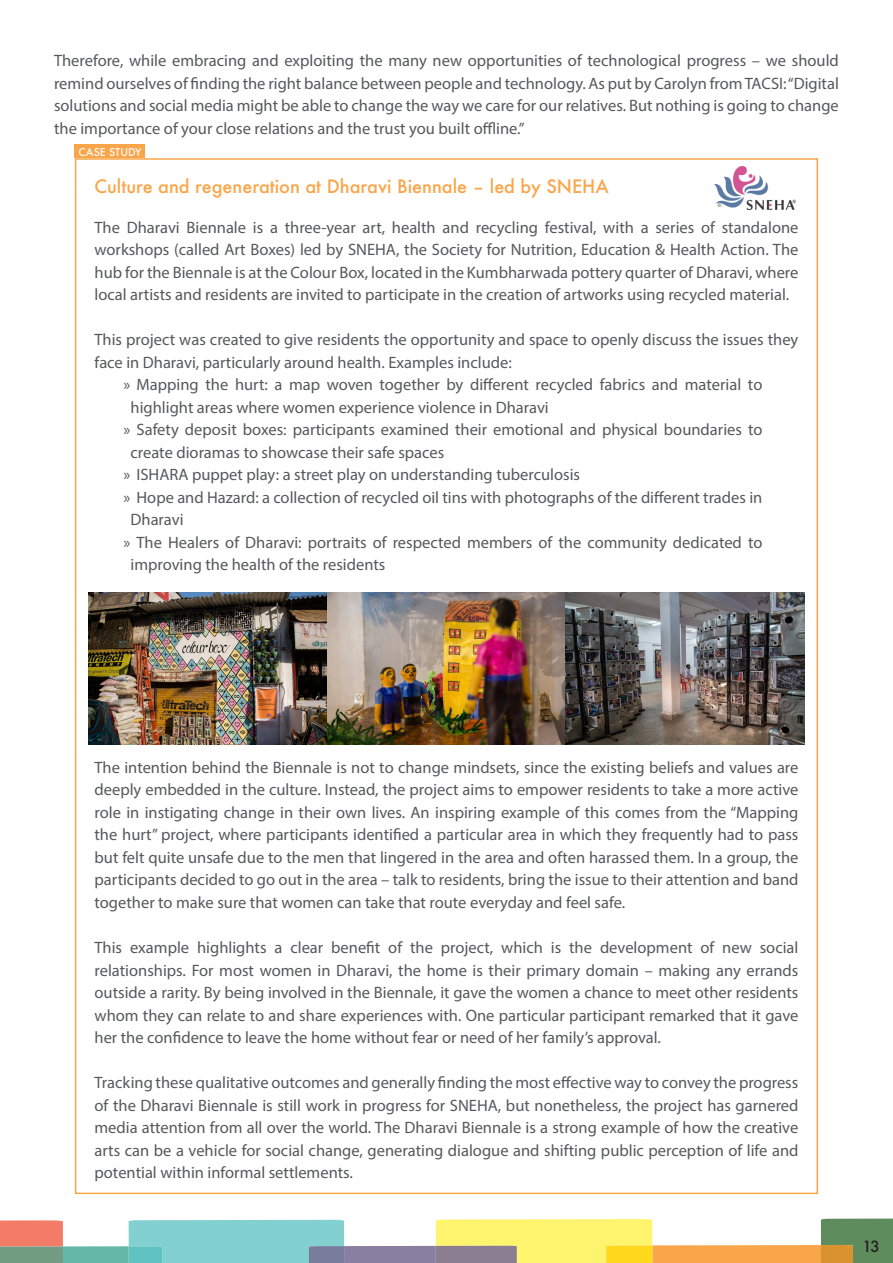
<style>
.page{position:relative;width:893px;height:1263px;background:#fff}
.page>*{position:absolute;margin:0;border:0;box-sizing:border-box;transform-origin:0 0}
.t1{font:500 18px "Futura";color:#f9a64a}
.Body_2{font:16.5px/22.5px "Myriad Pro";color:#57585a;text-align:justify}
.t2{font:500 15px "Futura";color:#231f20}
.Credit{font:500 10.5px "Futura";color:#fbf9fc}
</style>
<div class="page">
<svg style="left:0;top:1218px;width:893px;height:45px"></svg>
<img style="left:714px;top:167px;width:81px;height:43px">
<img style="left:88px;top:592px;width:716px;height:153px">
<div style="left:75px;top:145px;width:70px;height:13px;background:#f9a64a"></div>
<p class="Body_2" style="left:54px;top:49px;width:786px">Therefore, while embracing and exploiting the many new opportunities of technological progress – we should remind ourselves of finding the right balance between people and technology. As put by Carolyn from TACSI: “Digital solutions and social media might be able to change the way we care for our relatives. But nothing is going to change the importance of your close relations and the trust you built offline.”</p>
<p class="Credit" style="left:78px;top:145px;width:65px">CASE STUDY</p>
<p class="t1" style="left:95px;top:174px;width:516px">Culture and regeneration at Dharavi Biennale – led by SNEHA</p>
<p class="Body_2" style="left:95px;top:216px;width:705px">The Dharavi Biennale is a three-year art, health and recycling festival, with a series of standalone workshops (called Art Boxes) led by SNEHA, the Society for Nutrition, Education &amp; Health Action. The hub for the Biennale is at the Colour Box, located in the Kumbharwada pottery quarter of Dharavi, where local artists and residents are invited to participate in the creation of artworks using recycled material.</p>
<p class="Body_2" style="left:95px;top:328px;width:705px">This project was created to give residents the opportunity and space to openly discuss the issues they face in Dharavi, particularly around health. Examples include:</p>
<p class="Body_2" style="left:131px;top:373px;width:633px;text-indent:-7px">» Mapping the hurt: a map woven together by different recycled fabrics and material to highlight areas where women experience violence in Dharavi</p>
<p class="Body_2" style="left:131px;top:418px;width:633px;text-indent:-7px">» Safety deposit boxes: participants examined their emotional and physical boundaries to create dioramas to showcase their safe spaces</p>
<p class="Body_2" style="left:124px;top:463px;width:458px">» ISHARA puppet play: a street play on understanding tuberculosis</p>
<p class="Body_2" style="left:131px;top:486px;width:633px;text-indent:-7px">» Hope and Hazard: a collection of recycled oil tins with photographs of the different trades in<br>Dharavi</p>
<p class="Body_2" style="left:131px;top:531px;width:633px;text-indent:-7px">» The Healers of Dharavi: portraits of respected members of the community dedicated to improving the health of the residents</p>
<p class="Body_2" style="left:95px;top:756px;width:705px">The intention behind the Biennale is not to change mindsets, since the existing beliefs and values are deeply embedded in the culture. Instead, the project aims to empower residents to take a more active role in instigating change in their own lives. An inspiring example of this comes from the “Mapping the hurt” project, where participants identified a particular area in which they frequently had to pass but felt quite unsafe due to the men that lingered in the area and often harassed them. In a group, the participants decided to go out in the area – talk to residents, bring the issue to their attention and band together to make sure that women can take that route everyday and feel safe.</p>
<p class="Body_2" style="left:95px;top:936px;width:705px">This example highlights a clear benefit of the project, which is the development of new social relationships. For most women in Dharavi, the home is their primary domain – making any errands outside a rarity. By being involved in the Biennale, it gave the women a chance to meet other residents whom they can relate to and share experiences with. One particular participant remarked that it gave her the confidence to leave the home without fear or need of her family’s approval.</p>
<p class="Body_2" style="left:95px;top:1071px;width:705px">Tracking these qualitative outcomes and generally finding the most effective way to convey the progress of the Dharavi Biennale is still work in progress for SNEHA, but nonetheless, the project has garnered media attention from all over the world. The Dharavi Biennale is a strong example of how the creative arts can be a vehicle for social change, generating dialogue and shifting public perception of life and potential within informal settlements.</p>
<p class="t2" style="left:862px;top:1236px;width:19px">13</p>
</div>
